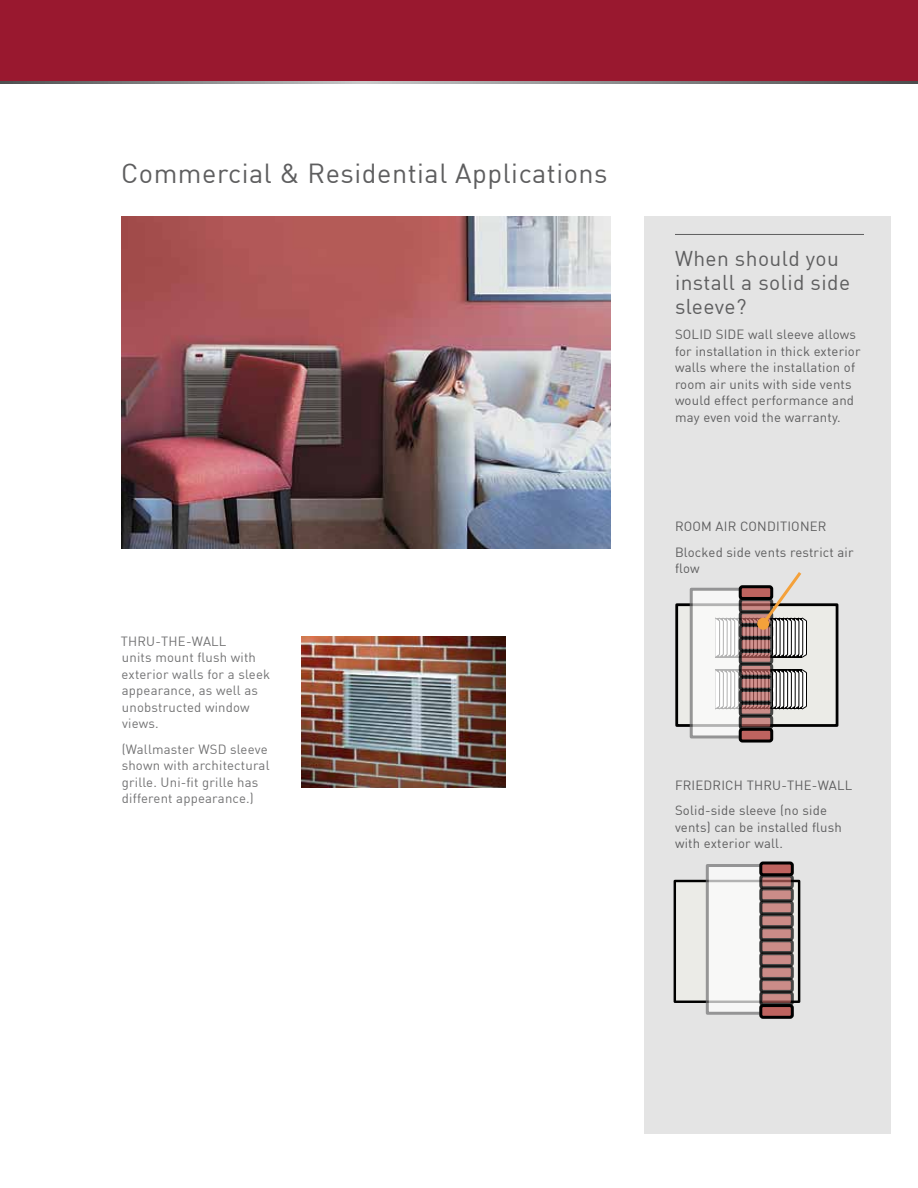
<style>
.page{position:relative;width:918px;height:1188px;background:#fff}
.page>*{position:absolute;margin:0;border:0;box-sizing:border-box;transform-origin:0 0}
.t1{font:27px "DIN";letter-spacing:.02em;color:#5e5e5f}
.t2{font:21px/24px "DIN";letter-spacing:.02em;color:#5e5e5f}
.t3{font:13.2px/16.5px "DIN";letter-spacing:.015em;color:#5e5e5f}
.t4{font:13.2px/16.5px "DIN";letter-spacing:.015em;color:#727273}
</style>
<div class="page">
<div style="left:644px;top:216px;width:247px;height:918px;background:#e4e4e4"></div>
<hr style="left:675px;top:234px;width:189px;height:1px;background:#5e5e5f">
<div style="left:677px;top:605px;width:160px;height:120px;background:#ebebe7"></div>
<div style="left:675px;top:603px;width:163px;height:124px;border:3px solid #000"></div>
<svg style="left:773px;top:669px;width:34px;height:41px"></svg>
<svg style="left:694px;top:592px;width:44px;height:142px;fill:#f8f8f7"></svg>
<div style="left:690px;top:588px;width:52px;height:150px;border:3px solid #727273"></div>
<div style="left:740px;top:652px;width:32px;height:11px;background:#cb8c88;border-radius:2px"></div>
<div style="left:739px;top:650px;width:34px;height:15px;border:3px solid #000;border-radius:2px"></div>
<svg style="left:740px;top:664px;width:32px;height:12px"></svg>
<div style="left:739px;top:663px;width:34px;height:15px;border:3px solid #000;border-radius:2px"></div>
<svg style="left:740px;top:677px;width:32px;height:12px"></svg>
<div style="left:739px;top:676px;width:34px;height:15px;border:3px solid #000;border-radius:2px"></div>
<svg style="left:740px;top:690px;width:32px;height:12px"></svg>
<div style="left:739px;top:689px;width:34px;height:15px;border:3px solid #000;border-radius:2px"></div>
<svg style="left:740px;top:703px;width:32px;height:12px"></svg>
<div style="left:739px;top:702px;width:34px;height:15px;border:3px solid #000;border-radius:2px"></div>
<svg style="left:740px;top:716px;width:32px;height:12px"></svg>
<div style="left:739px;top:715px;width:34px;height:15px;border:3px solid #000;border-radius:2px"></div>
<div style="left:740px;top:729px;width:32px;height:12px;background:#be635f;border-radius:2px"></div>
<div style="left:739px;top:728px;width:34px;height:15px;border:3px solid #000;border-radius:2px"></div>
<svg style="left:714px;top:572px;width:93px;height:86px"></svg>
<div style="left:757px;top:618px;width:12px;height:12px;background:#f4a13b;border-radius:50%"></div>
<div style="left:675px;top:881px;width:124px;height:121px;background:#ebebe7"></div>
<div style="left:674px;top:880px;width:126px;height:123px;border:2px solid #000"></div>
<div style="left:707px;top:866px;width:54px;height:147px;background:#f8f8f7"></div>
<div style="left:706px;top:864px;width:57px;height:151px;border:3px solid #727273"></div>
<div style="left:761px;top:863px;width:31px;height:12px;background:#be635f;border-radius:2px"></div>
<div style="left:759px;top:862px;width:35px;height:14px;border:3px solid #000;border-radius:2px"></div>
<svg style="left:761px;top:876px;width:31px;height:12px"></svg>
<div style="left:759px;top:874px;width:35px;height:15px;border:3px solid #000;border-radius:2px"></div>
<div style="left:761px;top:889px;width:31px;height:12px;background:#cb8c88;border-radius:2px"></div>
<div style="left:759px;top:887px;width:35px;height:15px;border:3px solid #000;border-radius:2px"></div>
<div style="left:761px;top:902px;width:31px;height:12px;background:#cb8c88;border-radius:2px"></div>
<div style="left:759px;top:900px;width:35px;height:15px;border:3px solid #000;border-radius:2px"></div>
<div style="left:761px;top:915px;width:31px;height:12px;background:#cb8c88;border-radius:2px"></div>
<div style="left:759px;top:913px;width:35px;height:15px;border:3px solid #000;border-radius:2px"></div>
<div style="left:761px;top:928px;width:31px;height:12px;background:#cb8c88;border-radius:2px"></div>
<div style="left:759px;top:926px;width:35px;height:15px;border:3px solid #000;border-radius:2px"></div>
<div style="left:761px;top:941px;width:31px;height:12px;background:#cb8c88;border-radius:2px"></div>
<div style="left:759px;top:939px;width:35px;height:15px;border:3px solid #000;border-radius:2px"></div>
<div style="left:761px;top:954px;width:31px;height:11px;background:#cb8c88;border-radius:2px"></div>
<div style="left:759px;top:952px;width:35px;height:15px;border:3px solid #000;border-radius:2px"></div>
<div style="left:761px;top:967px;width:31px;height:11px;background:#cb8c88;border-radius:2px"></div>
<div style="left:759px;top:965px;width:35px;height:15px;border:3px solid #000;border-radius:2px"></div>
<div style="left:761px;top:980px;width:31px;height:11px;background:#cb8c88;border-radius:2px"></div>
<div style="left:759px;top:978px;width:35px;height:15px;border:3px solid #000;border-radius:2px"></div>
<svg style="left:761px;top:993px;width:31px;height:11px"></svg>
<div style="left:759px;top:991px;width:35px;height:15px;border:3px solid #000;border-radius:2px"></div>
<div style="left:761px;top:1006px;width:31px;height:11px;background:#be635f;border-radius:2px"></div>
<div style="left:759px;top:1004px;width:35px;height:15px;border:3px solid #000;border-radius:2px"></div>
<img style="left:122px;top:216px;width:489px;height:333px">
<img style="left:302px;top:636px;width:204px;height:152px">
<div style="left:0;top:0;width:918px;height:81px;background:#99182f"></div>
<h1 class="t1" style="left:121px;top:156px;width:488px">Commercial &amp; Residential Applications</h1>
<p class="t4" style="left:121px;top:633px;width:151px">THRU-THE-WALL<br>units mount flush with exterior walls for a sleek appearance, as well as unobstructed window views.</p>
<p class="t4" style="left:122px;top:741px;width:149px">(Wallmaster WSD sleeve shown with architectural grille. Uni-fit grille has different appearance.)</p>
<h2 class="t2" style="left:675px;top:246px;width:177px">When should you install a solid side sleeve?</h2>
<p class="t3" style="left:675px;top:326px;width:187px">SOLID SIDE wall sleeve allows for installation in thick exterior walls where the installation of room air units with side vents would effect performance and may even void the warranty.</p>
<p class="t3" style="left:675px;top:514px;width:180px;line-height:25.5px">ROOM AIR CONDITIONER<br>Blocked side vents restrict air</p>
<p class="t3" style="left:675px;top:560px;width:26px">flow</p>
<p class="t3" style="left:675px;top:772px;width:179px;line-height:25.5px">FRIEDRICH THRU-THE-WALL<br>Solid-side sleeve (no side</p>
<p class="t3" style="left:675px;top:819px;width:168px">vents) can be installed flush with exterior wall.</p>
</div>
